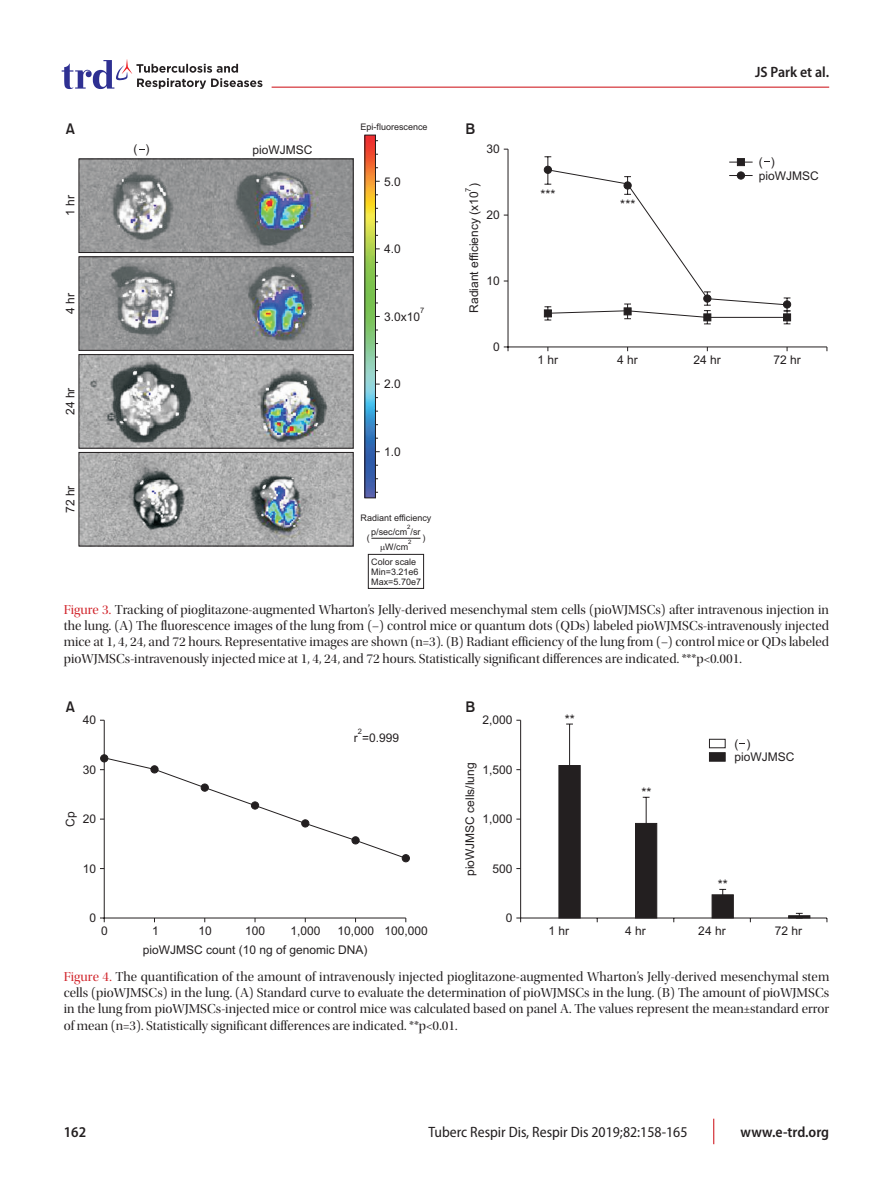
<style>
.page{position:relative;width:893px;height:1191px;background:#fff}
.page>*{position:absolute;margin:0;border:0;box-sizing:border-box;transform-origin:0 0}
.t1{font:semi-condensed 15px "Myriad Pro";color:#231f20}
.t2{font:600 semi-condensed 15px "Myriad Pro";color:#231f20}
.t3{font:15px "Gothic 725 BT Bold A";color:#231f20}
.t4{font:13.5px/16.2px "Utopia Std Disp";color:#231f20;text-align:justify}
.t5{font:12.9px "Arial";color:#231f20}
.t6{font:12px/13.4px "Arial";color:#231f20}
.t7{font:9px/10.1px "Arial";color:#231f20;text-align:center}
.t8{font:7.5px "Arial";color:#231f20}
.t9{font:6px "Arial";color:#231f20}
.s1{color:#d1232a}
</style>
<div class="page">
<svg style="left:713px;top:1118px;width:1px;height:26px"></svg>
<hr style="left:272px;top:87px;width:557px;height:1px;background:#d1232a">
<svg style="left:62px;top:59px;width:200px;height:30px"></svg>
<img style="left:81px;top:161px;width:270px;height:90px">
<div style="left:79px;top:159px;width:274px;height:94px;border:1px solid #231f20"></div>
<svg style="left:503px;top:148px;width:324px;height:204px"></svg>
<div style="left:783px;top:300px;width:8px;height:8px;border:1px solid #231f20;border-radius:50%"></div>
<svg style="left:544px;top:156px;width:246px;height:168px"></svg>
<div style="left:737px;top:172px;width:7px;height:7px;background:#231f20;border-radius:50%"></div>
<div style="left:737px;top:171px;width:8px;height:8px;border:1px solid #231f20;border-radius:50%"></div>
<div style="left:737px;top:158px;width:8px;height:8px;background:#231f20;border:1px solid #231f20"></div>
<svg style="left:78px;top:256px;width:276px;height:290px;background:#9a9d9e"></svg>
<svg style="left:520px;top:719px;width:307px;height:204px"></svg>
<svg style="left:100px;top:719px;width:307px;height:204px"></svg>
<div style="left:709px;top:752px;width:17px;height:9px;background:#231f20;border:1px solid #231f20"></div>
<div style="left:709px;top:739px;width:17px;height:9px;background:#fff;border:1px solid #231f20"></div>
<svg style="left:516px;top:917px;width:5px;height:5px"></svg>
<div style="left:101px;top:754px;width:7px;height:8px;background:#231f20;border-radius:50%"></div>
<div style="left:100px;top:754px;width:8px;height:8px;border:1px solid #231f20;border-radius:50%"></div>
<div style="left:402px;top:854px;width:7px;height:8px;background:#231f20;border-radius:50%"></div>
<div style="left:402px;top:854px;width:8px;height:8px;border:1px solid #231f20;border-radius:50%"></div>
<svg style="left:100px;top:757px;width:307px;height:102px"></svg>
<hr style="left:569px;top:724px;width:1px;height:43px;background:#231f20">
<div style="left:558px;top:765px;width:23px;height:153px;background:#231f20;border:1px solid #231f20"></div>
<hr style="left:646px;top:797px;width:1px;height:52px;background:#231f20">
<div style="left:635px;top:823px;width:22px;height:95px;background:#231f20;border:1px solid #231f20"></div>
<svg style="left:719px;top:889px;width:7px;height:5px"></svg>
<div style="left:712px;top:894px;width:22px;height:24px;background:#231f20;border:1px solid #231f20"></div>
<svg style="left:796px;top:913px;width:7px;height:2px"></svg>
<div style="left:788px;top:915px;width:22px;height:3px;background:#231f20;border:1px solid #231f20"></div>
<svg style="left:364px;top:134px;width:60px;height:455px"></svg>
<p class="t3" style="left:66px;top:120px;width:11px">A</p>
<p class="t3" style="left:465px;top:120px;width:11px">B</p>
<p class="t7" style="left:361px;top:123px;width:69px">Epi-fluorescence</p>
<p class="t6" style="left:134px;top:144px;width:17px">( )</p>
<p class="t6" style="left:253px;top:144px;width:61px">pioWJMSC</p>
<p class="t6" style="left:486px;top:144px;width:15px">30</p>
<p class="t6" style="left:65px;top:216px;width:22px;rotate:-90deg">1 hr</p>
<p class="t6" style="left:65px;top:314px;width:22px;rotate:-90deg">4 hr</p>
<p class="t6" style="left:65px;top:415px;width:29px;rotate:-90deg">24 hr</p>
<p class="t6" style="left:65px;top:513px;width:29px;rotate:-90deg">72 hr</p>
<p class="t6" style="left:384px;top:176px;width:18px">5.0</p>
<p class="t6" style="left:384px;top:243px;width:18px">4.0</p>
<p class="t8" style="left:420px;top:308px;width:6px">7</p>
<p class="t6" style="left:384px;top:311px;width:38px">3.0x10</p>
<p class="t6" style="left:384px;top:378px;width:18px">2.0</p>
<p class="t6" style="left:384px;top:446px;width:18px">1.0</p>
<p class="t6" style="left:468px;top:313px;width:131px;rotate:-90deg">Radiant efficiency (x10 )</p>
<p class="t8" style="left:465px;top:192px;width:6px;rotate:-90deg">7</p>
<p class="t6" style="left:486px;top:209px;width:15px">20</p>
<p class="t6" style="left:486px;top:275px;width:15px">10</p>
<p class="t6" style="left:493px;top:341px;width:8px">0</p>
<p class="t2" style="left:755px;top:62px;width:76px">JS Park et al.</p>
<p class="t5" style="left:541px;top:189px;width:17px">***</p>
<p class="t5" style="left:620px;top:200px;width:17px">***</p>
<p class="t6" style="left:759px;top:157px;width:61px">( ) pioWJMSC</p>
<p class="t6" style="left:537px;top:354px;width:22px">1hr</p>
<p class="t6" style="left:617px;top:354px;width:22px">4hr</p>
<p class="t6" style="left:694px;top:354px;width:29px">24 hr</p>
<p class="t6" style="left:773px;top:354px;width:29px">72 hr</p>
<p class="t7" style="left:361px;top:512px;width:72px;line-height:14px">Radiant efficiency p/sec/cm /sr</p>
<p class="t9" style="left:407px;top:525px;width:5px">2</p>
<p class="t7" style="left:385px;top:542px;width:24px">W/cm</p>
<p class="t7" style="left:367px;top:533px;width:4px">(</p>
<p class="t7" style="left:422px;top:533px;width:4px">)</p>
<p class="t7" style="left:371px;top:557px;width:51px;text-align:left">Color scale<br>Min=3.21e6<br>Max=5.70e7</p>
<p class="t4" style="left:64px;top:602px;width:767px"><span class="s1">Figure 3.</span> Tracking of pioglitazone-augmented Wharton’s Jelly-derived mesenchymal stem cells (pioWJMSCs) after intravenous injection in the lung. (A) The fluorescence images of the lung from (–) control mice or quantum dots (QDs) labeled pioWJMSCs-intravenously injected mice at 1, 4, 24, and 72 hours. Representative images are shown (n=3). (B) Radiant efficiency of the lung from (–) control mice or QDs labeled pioWJMSCs-intravenously injected mice at 1, 4, 24, and 72 hours. Statistically significant differences are indicated. ***p&lt;0.001.</p>
<p class="t3" style="left:66px;top:698px;width:11px">A</p>
<p class="t3" style="left:465px;top:698px;width:11px">B</p>
<p class="t9" style="left:408px;top:539px;width:5px">2</p>
<p class="t6" style="left:83px;top:714px;width:15px">40</p>
<p class="t6" style="left:83px;top:764px;width:15px">30</p>
<p class="t6" style="left:65px;top:827px;width:17px;rotate:-90deg">Cp</p>
<p class="t6" style="left:83px;top:813px;width:15px">20</p>
<p class="t6" style="left:83px;top:863px;width:15px">10</p>
<p class="t6" style="left:89px;top:912px;width:8px">0</p>
<p class="t8" style="left:358px;top:728px;width:6px">2</p>
<p class="t6" style="left:354px;top:731px;width:47px">r =0.999</p>
<p class="t6" style="left:101px;top:925px;width:8px">0</p>
<p class="t6" style="left:152px;top:925px;width:8px">1</p>
<p class="t6" style="left:198px;top:925px;width:15px">10</p>
<p class="t6" style="left:245px;top:925px;width:22px">100</p>
<p class="t6" style="left:291px;top:925px;width:32px">1,000</p>
<p class="t6" style="left:143px;top:923px;width:233px;line-height:18.6px;text-indent:195px">10,000 pioWJMSC count (10 ng of genomic DNA)</p>
<p class="t6" style="left:384px;top:925px;width:45px">100,000</p>
<p class="t6" style="left:482px;top:714px;width:32px">2,000</p>
<p class="t6" style="left:482px;top:764px;width:32px">1,500</p>
<p class="t6" style="left:482px;top:813px;width:32px">1,000</p>
<p class="t6" style="left:492px;top:863px;width:22px">500</p>
<p class="t6" style="left:464px;top:876px;width:115px;rotate:-90deg">pioWJMSC cells/lung</p>
<p class="t6" style="left:506px;top:912px;width:8px">0</p>
<p class="t5" style="left:565px;top:714px;width:12px">**</p>
<p class="t5" style="left:641px;top:787px;width:12px">**</p>
<p class="t6" style="left:734px;top:738px;width:61px">( ) pioWJMSC</p>
<p class="t5" style="left:718px;top:879px;width:12px">**</p>
<p class="t6" style="left:548px;top:925px;width:22px">1hr</p>
<p class="t6" style="left:625px;top:925px;width:22px">4hr</p>
<p class="t6" style="left:698px;top:925px;width:29px">24 hr</p>
<p class="t6" style="left:775px;top:925px;width:29px">72 hr</p>
<p class="t4" style="left:64px;top:968px;width:767px"><span class="s1">Figure 4.</span> The quantification of the amount of intravenously injected pioglitazone-augmented Wharton’s Jelly-derived mesenchymal stem cells (pioWJMSCs) in the lung. (A) Standard curve to evaluate the determination of pioWJMSCs in the lung. (B) The amount of pioWJMSCs in the lung from pioWJMSCs-injected mice or control mice was calculated based on panel A. The values represent the mean±standard error of mean (n=3). Statistically significant differences are indicated. **p&lt;0.01.</p>
<p class="t2" style="left:64px;top:1122px;width:24px">162</p>
<p class="t1" style="left:429px;top:1122px;width:260px">Tuberc Respir Dis, Respir Dis 2019;82:158-165</p>
<p class="t2" style="left:740px;top:1122px;width:90px">www.e-trd.org</p>
</div>
